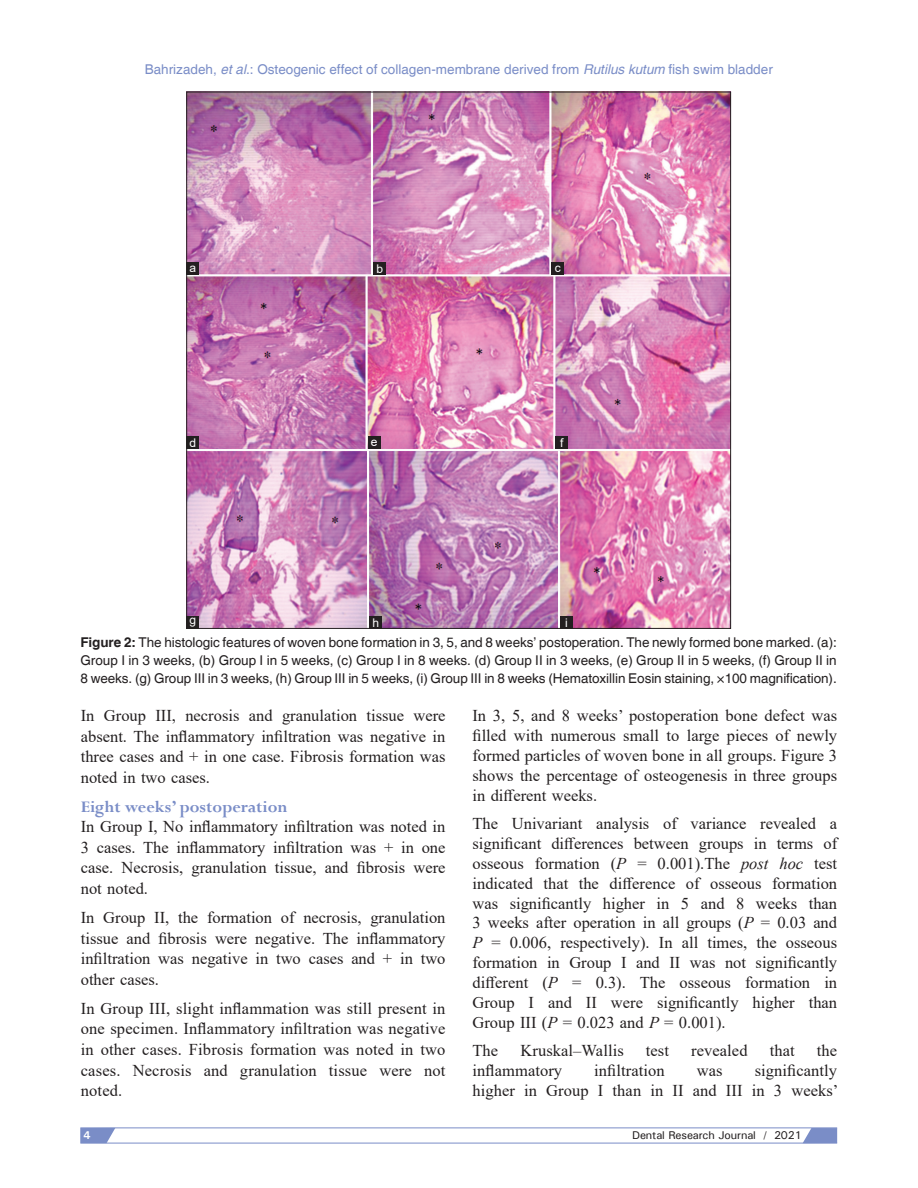
<style>
.page{position:relative;width:918px;height:1188px;background:#fff}
.page>*{position:absolute;margin:0;border:0;box-sizing:border-box;transform-origin:0 0}
.t1{font:700 18px "Perpetua";color:#7a8dc7}
.TX{font:16.5px/20px "Times New Roman";color:#231f20;text-align:justify}
.FGC{font:13.5px/17.5px "Helvetica";letter-spacing:-.005em;color:#231f20;text-align:justify}
.t2{font:13.5px "Helvetica";color:#7a8dc7}
.LABEL{font:12px "Arial";color:#fff}
.t3{font:500 11.25px "Univers";letter-spacing:-.01em;color:#231f20}
.t4{font:700 11.25px "Univers";color:#fff}
.s1{font-style:italic}
.s2{font-weight:700}
</style>
<div class="page">
<img style="left:188px;top:94px;width:541px;height:533px">
<div style="left:186px;top:436px;width:13px;height:13px;background:#231f20"></div>
<div style="left:369px;top:616px;width:13px;height:13px;background:#231f20"></div>
<div style="left:552px;top:262px;width:12px;height:13px;background:#231f20"></div>
<div style="left:186px;top:616px;width:13px;height:13px;background:#231f20"></div>
<div style="left:373px;top:262px;width:13px;height:13px;background:#231f20"></div>
<div style="left:555px;top:436px;width:13px;height:13px;background:#231f20"></div>
<div style="left:186px;top:262px;width:13px;height:13px;background:#231f20"></div>
<div style="left:368px;top:436px;width:13px;height:13px;background:#231f20"></div>
<div style="left:560px;top:616px;width:13px;height:13px;background:#231f20"></div>
<svg style="left:80px;top:1128px;width:758px;height:15px"></svg>
<p class="t2" style="left:145px;top:61px;width:630px">Bahrizadeh, <span class="s1">et al</span>.: Osteogenic effect of collagen‑membrane derived from <span class="s1">Rutilus kutum</span> fish swim bladder</p>
<p class="LABEL" style="left:190px;top:259px;width:8px">a</p>
<p class="LABEL" style="left:376px;top:260px;width:8px">b</p>
<p class="LABEL" style="left:555px;top:259px;width:7px">c</p>
<p class="LABEL" style="left:190px;top:434px;width:8px">d</p>
<p class="LABEL" style="left:371px;top:433px;width:8px">e</p>
<p class="LABEL" style="left:560px;top:434px;width:5px">f</p>
<p class="LABEL" style="left:190px;top:612px;width:8px">g</p>
<p class="LABEL" style="left:372px;top:614px;width:8px">h</p>
<p class="LABEL" style="left:565px;top:614px;width:4px">i</p>
<p class="FGC" style="left:80px;top:634px;width:758px"><span class="s2">Figure 2:</span> The histologic features of woven bone formation in 3, 5, and 8 weeks’ postoperation. The newly formed bone marked. (a):<br>Group I in 3 weeks, (b) Group I in 5 weeks, (c) Group I in 8 weeks. (d) Group II in 3 weeks, (e) Group II in 5 weeks, (f) Group II in 8 weeks. (g) Group III in 3 weeks, (h) Group III in 5 weeks, (i) Group III in 8 weeks (Hematoxillin Eosin staining, ×100 magnification).</p>
<p class="TX" style="left:81px;top:705px;width:366px;line-height:20.5px">In Group III, necrosis and granulation tissue were absent. The inflammatory infiltration was negative in three cases and + in one case. Fibrosis formation was noted in two cases.</p>
<h2 class="t1" style="left:81px;top:795px;width:208px">Eight weeks’ postoperation</h2>
<p class="TX" style="left:81px;top:816px;width:366px;line-height:20.5px">In Group I, No inflammatory infiltration was noted in 3 cases. The inflammatory infiltration was + in one case. Necrosis, granulation tissue, and fibrosis were not noted.</p>
<p class="TX" style="left:81px;top:907px;width:366px;line-height:20.5px">In Group II, the formation of necrosis, granulation tissue and fibrosis were negative. The inflammatory infiltration was negative in two cases and + in two other cases.</p>
<p class="TX" style="left:81px;top:997px;width:366px;line-height:20.5px">In Group III, slight inflammation was still present in one specimen. Inflammatory infiltration was negative in other cases. Fibrosis formation was noted in two cases. Necrosis and granulation tissue were not noted.</p>
<p class="TX" style="left:472px;top:705px;width:366px">In 3, 5, and 8 weeks’ postoperation bone defect was filled with numerous small to large pieces of newly formed particles of woven bone in all groups. Figure 3 shows the percentage of osteogenesis in three groups in different weeks.</p>
<p class="TX" style="left:472px;top:813px;width:366px">The Univariant analysis of variance revealed a significant differences between groups in terms of osseous formation (<span class="s1">P</span> = 0.001).The <span class="s1">post hoc</span> test indicated that the difference of osseous formation was significantly higher in 5 and 8 weeks than 3 weeks after operation in all groups (<span class="s1">P</span> = 0.03 and <span class="s1">P</span> = 0.006, respectively). In all times, the osseous formation in Group I and II was not significantly different (<span class="s1">P</span> = 0.3). The osseous formation in Group I and II were significantly higher than Group III (<span class="s1">P</span> = 0.023 and <span class="s1">P</span> = 0.001).</p>
<p class="TX" style="left:473px;top:1040px;width:27px">The</p>
<p class="TX" style="left:520px;top:1040px;width:105px">Kruskal–Wallis</p>
<p class="TX" style="left:646px;top:1040px;width:25px">test</p>
<p class="TX" style="left:691px;top:1040px;width:58px">revealed</p>
<p class="TX" style="left:770px;top:1040px;width:26px">that</p>
<p class="TX" style="left:817px;top:1040px;width:22px">the</p>
<p class="TX" style="left:473px;top:1060px;width:91px">inflammatory</p>
<p class="TX" style="left:594px;top:1060px;width:72px">infiltration</p>
<p class="TX" style="left:697px;top:1060px;width:27px">was</p>
<p class="TX" style="left:473px;top:1060px;width:367px;text-align:right">significantly<br>higher in Group I than in II and III in 3 weeks’</p>
<p class="t4" style="left:84px;top:1128px;width:9px">4</p>
<p class="t3" style="left:632px;top:1128px;width:171px">Dental Research Journal / 2021</p>
</div>
